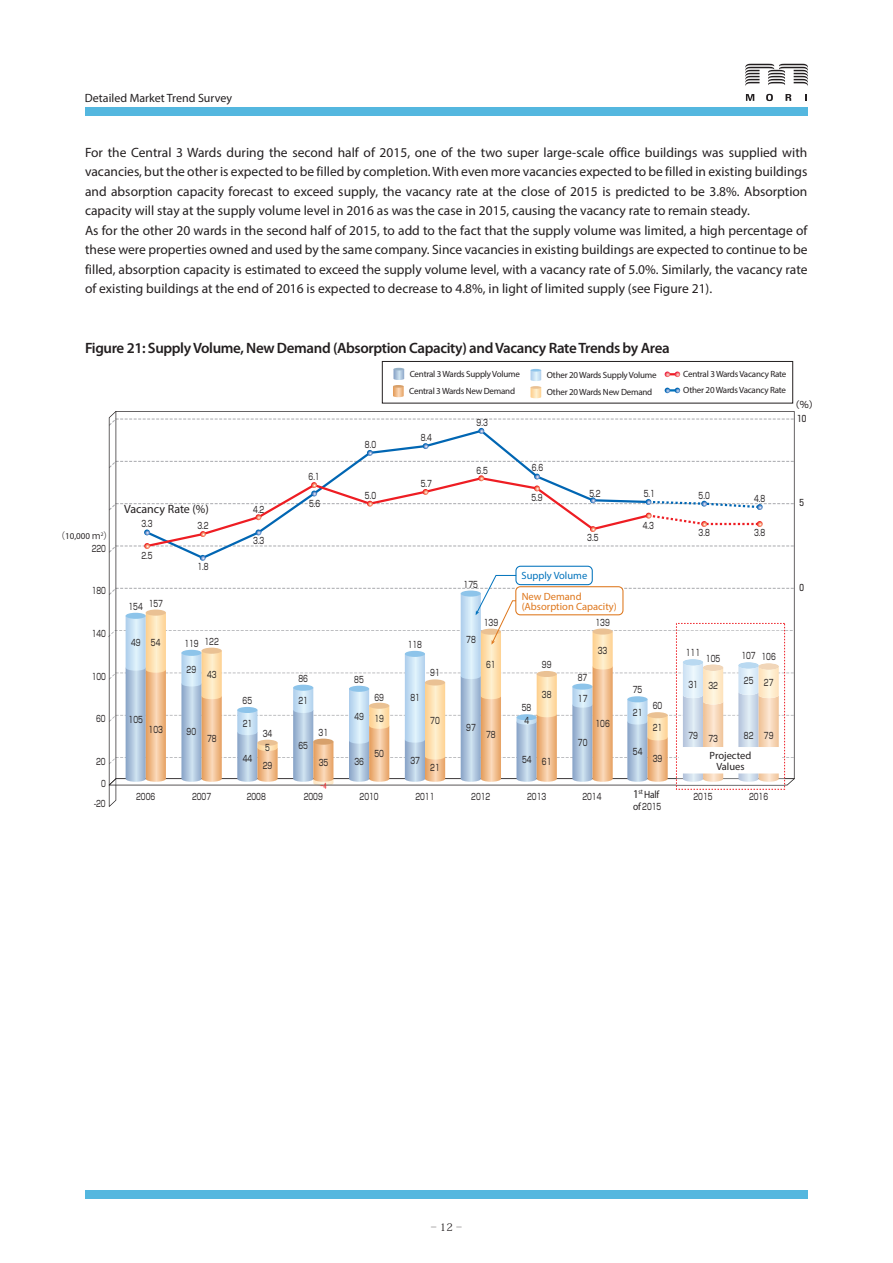
<style>
.page{position:relative;width:893px;height:1263px;background:#fff}
.page>*{position:absolute;margin:0;border:0;box-sizing:border-box;transform-origin:0 0}
.t1{font:600 15px "Myriad Pro";letter-spacing:-.025em;color:#231f20}
.t2{font:13.5px/19.5px "Myriad Pro";color:#231f20}
.t3{font:12px "Myriad Pro";color:#231f20}
.t4{font:10.5px/10.5px "Myriad Pro";color:#de761b}
.t5{font:10.5px/10.5px "Myriad Pro";color:#231f20;text-align:center}
.t6{font:10.5px "Myriad Pro";color:#0072bc}
.t7{font:10.5px "Myriad Pro";color:#231f20;scale:.9 1}
.t8{font:10.5px "Koz Min Pro";color:#231f20}
.t9{font:9px "Shin Go Pro";color:#231f20;scale:.7 1}
.t10{font:9px/16px "Myriad Pro";letter-spacing:-.025em;color:#231f20}
.t11{font:9px "Shin Go Pro";color:#231f20}
.t12{font:9px "MS P Gothic";color:#ee1d23;scale:.7 1}
.s1{font-family:"Koz Go Pr 6 N"}
.s2{font-size:12px}
.s3{font-family:"Myriad Pro";font-size:10.5px}
</style>
<div class="page">
<svg style="left:746px;top:94px;width:8px;height:7px"></svg>
<svg style="left:766px;top:94px;width:7px;height:7px"></svg>
<svg style="left:785px;top:94px;width:6px;height:7px"></svg>
<svg style="left:805px;top:94px;width:2px;height:7px"></svg>
<svg style="left:745px;top:64px;width:63px;height:22px"></svg>
<div style="left:85px;top:107px;width:723px;height:9px;background:#54b7df"></div>
<div style="left:85px;top:1191px;width:723px;height:8px;background:#54b7df"></div>
<svg style="left:108px;top:411px;width:687px;height:396px"></svg>
<div style="left:382px;top:361px;width:411px;height:42px;background:#fff;border:1px solid #231f20"></div>
<svg style="left:665px;top:371px;width:15px;height:6px"></svg>
<svg style="left:665px;top:388px;width:15px;height:5px"></svg>
<svg style="left:393px;top:368px;width:11px;height:29px"></svg>
<svg style="left:530px;top:369px;width:11px;height:29px"></svg>
<p class="t3" style="left:85px;top:91px;width:149px">Detailed Market Trend Survey</p>
<p class="t2" style="left:85px;top:142px;width:724px">For the Central 3 Wards during the second half of 2015, one of the two super large-scale office buildings was supplied with vacancies, but the other is expected to be filled by completion. With even more vacancies expected to be filled in existing buildings and absorption capacity forecast to exceed supply, the vacancy rate at the close of 2015 is predicted to be 3.8%. Absorption capacity will stay at the supply volume level in 2016 as was the case in 2015, causing the vacancy rate to remain steady.<br>As for the other 20 wards in the second half of 2015, to add to the fact that the supply volume was limited, a high percentage of these were properties owned and used by the same company. Since vacancies in existing buildings are expected to continue to be filled, absorption capacity is estimated to exceed the supply volume level, with a vacancy rate of 5.0%. Similarly, the vacancy rate of existing buildings at the end of 2016 is expected to decrease to 4.8%, in light of limited supply (see Figure 21).</p>
<p class="t1" style="left:85px;top:338px;width:586px">Figure 21: Supply Volume, New Demand (Absorption Capacity) and Vacancy Rate Trends by Area</p>
<p class="t10" style="left:410px;top:366px;width:112px">Central 3 Wards Supply Volume</p>
<p class="t10" style="left:547px;top:367px;width:111px">Other 20 Wards Supply Volume</p>
<p class="t9" style="left:309px;top:469px;width:17px">6.1</p>
<p class="t9" style="left:365px;top:437px;width:17px">8.0</p>
<p class="t10" style="left:409px;top:383px;width:107px">Central 3 Wards New Demand</p>
<p class="t10" style="left:547px;top:384px;width:107px">Other 20 Wards New Demand</p>
<p class="t9" style="left:421px;top:430px;width:17px">8.4</p>
<p class="t9" style="left:421px;top:476px;width:17px">5.7</p>
<p class="t9" style="left:477px;top:415px;width:17px">9.3</p>
<p class="t9" style="left:477px;top:463px;width:17px">6.5</p>
<p class="t9" style="left:532px;top:461px;width:17px">6.6</p>
<p class="t10" style="left:683px;top:366px;width:105px">Central 3 Wards Vacancy Rate<br>Other 20 Wards Vacancy Rate</p>
<p class="t10" style="left:56px;top:528px;width:58px"><span class="s1">（</span>10,000 <span class="s1">ｍ</span><sup>2</sup><span class="s1">）</span></p>
<p class="t9" style="left:92px;top:541px;width:22px">220</p>
<p class="t9" style="left:92px;top:583px;width:22px">180</p>
<p class="t9" style="left:92px;top:626px;width:22px">140</p>
<p class="t9" style="left:92px;top:669px;width:22px">100</p>
<p class="t9" style="left:96px;top:712px;width:15px">60</p>
<p class="t9" style="left:96px;top:754px;width:15px">20</p>
<p class="t9" style="left:94px;top:797px;width:18px">-20</p>
<p class="t9" style="left:101px;top:776px;width:8px">0</p>
<p class="t3" style="left:124px;top:501px;width:86px">Vacancy Rate (%)</p>
<p class="t9" style="left:142px;top:548px;width:17px">2.5</p>
<p class="t9" style="left:197px;top:559px;width:17px">1.8</p>
<p class="t9" style="left:142px;top:516px;width:17px">3.3</p>
<p class="t9" style="left:197px;top:518px;width:17px">3.2</p>
<p class="t9" style="left:129px;top:597px;width:51px">154 157</p>
<p class="t9" style="left:253px;top:502px;width:17px">4.2</p>
<p class="t9" style="left:253px;top:533px;width:17px">3.3</p>
<p class="t9" style="left:309px;top:496px;width:17px">5.6</p>
<p class="t9" style="left:365px;top:488px;width:17px">5.0</p>
<p class="t9" style="left:464px;top:577px;width:22px">175</p>
<p class="t9" style="left:531px;top:490px;width:17px">5.9</p>
<p class="t9" style="left:589px;top:486px;width:17px">5.2</p>
<p class="t9" style="left:644px;top:486px;width:17px">5.1</p>
<p class="t9" style="left:699px;top:488px;width:17px">5.0</p>
<p class="t9" style="left:754px;top:491px;width:17px">4.8</p>
<p class="t9" style="left:587px;top:530px;width:17px">3.5</p>
<p class="t9" style="left:643px;top:518px;width:17px">4.3</p>
<p class="t9" style="left:699px;top:525px;width:17px">3.8</p>
<p class="t9" style="left:754px;top:525px;width:17px">3.8</p>
<p class="t6" style="left:521px;top:569px;width:67px">Supply Volume</p>
<p class="t4" style="left:522px;top:591px;width:97px">New Demand (Absorption Capacity)</p>
<p class="t9" style="left:484px;top:615px;width:22px">139</p>
<p class="t9" style="left:131px;top:635px;width:15px">49</p>
<p class="t9" style="left:151px;top:635px;width:15px">54</p>
<p class="t9" style="left:184px;top:635px;width:51px">119 122</p>
<p class="t9" style="left:408px;top:637px;width:22px">118</p>
<p class="t9" style="left:466px;top:632px;width:15px">78</p>
<p class="t9" style="left:187px;top:662px;width:15px">29</p>
<p class="t9" style="left:207px;top:668px;width:15px">43</p>
<p class="t9" style="left:298px;top:671px;width:15px">86</p>
<p class="t9" style="left:354px;top:672px;width:15px">85</p>
<p class="t9" style="left:430px;top:666px;width:15px">91</p>
<p class="t9" style="left:486px;top:657px;width:15px">61</p>
<p class="t9" style="left:542px;top:657px;width:15px">99</p>
<p class="t9" style="left:129px;top:712px;width:22px">105</p>
<p class="t9" style="left:149px;top:722px;width:22px">103</p>
<p class="t9" style="left:187px;top:724px;width:15px">90</p>
<p class="t9" style="left:207px;top:731px;width:15px">78</p>
<p class="t9" style="left:243px;top:693px;width:15px">65</p>
<p class="t9" style="left:243px;top:716px;width:15px">21</p>
<p class="t9" style="left:243px;top:751px;width:15px">44</p>
<p class="t9" style="left:263px;top:726px;width:15px">34</p>
<p class="t9" style="left:298px;top:693px;width:15px">21</p>
<p class="t9" style="left:265px;top:740px;width:8px">5</p>
<p class="t9" style="left:298px;top:738px;width:15px">65</p>
<p class="t9" style="left:263px;top:758px;width:15px">29</p>
<p class="t9" style="left:319px;top:725px;width:15px">31</p>
<p class="t9" style="left:319px;top:755px;width:15px">35</p>
<p class="t12" style="left:320px;top:781px;width:10px">-4</p>
<p class="t9" style="left:354px;top:709px;width:15px">49</p>
<p class="t9" style="left:354px;top:754px;width:15px">36</p>
<p class="t9" style="left:374px;top:690px;width:15px">69</p>
<p class="t9" style="left:374px;top:711px;width:15px">19</p>
<p class="t9" style="left:374px;top:746px;width:15px">50</p>
<p class="t9" style="left:410px;top:690px;width:15px">81</p>
<p class="t9" style="left:430px;top:713px;width:15px">70</p>
<p class="t9" style="left:410px;top:753px;width:15px">37</p>
<p class="t9" style="left:430px;top:760px;width:15px">21</p>
<p class="t9" style="left:466px;top:720px;width:15px">97</p>
<p class="t9" style="left:486px;top:727px;width:15px">78</p>
<p class="t9" style="left:522px;top:700px;width:15px">58</p>
<p class="t9" style="left:524px;top:713px;width:8px">4</p>
<p class="t9" style="left:522px;top:752px;width:15px">54</p>
<p class="t9" style="left:542px;top:687px;width:15px">38</p>
<p class="t9" style="left:542px;top:754px;width:15px">61</p>
<p class="t9" style="left:136px;top:789px;width:29px">2006</p>
<p class="t9" style="left:192px;top:789px;width:29px">2007</p>
<p class="t9" style="left:247px;top:789px;width:29px">2008</p>
<p class="t9" style="left:304px;top:789px;width:29px">2009</p>
<p class="t9" style="left:360px;top:789px;width:29px">2010</p>
<p class="t9" style="left:415px;top:789px;width:29px">2011</p>
<p class="t9" style="left:471px;top:789px;width:29px">2012</p>
<p class="t9" style="left:527px;top:789px;width:29px">2013</p>
<p class="t9" style="left:578px;top:670px;width:15px">87</p>
<p class="t9" style="left:578px;top:691px;width:15px">17</p>
<p class="t9" style="left:578px;top:735px;width:15px">70</p>
<p class="t9" style="left:595px;top:615px;width:22px">139</p>
<p class="t9" style="left:598px;top:643px;width:15px">33</p>
<p class="t9" style="left:595px;top:716px;width:22px">106</p>
<p class="t9" style="left:633px;top:682px;width:15px">75</p>
<p class="t9" style="left:633px;top:705px;width:15px">21</p>
<p class="t9" style="left:633px;top:744px;width:15px">54</p>
<p class="t9" style="left:653px;top:698px;width:15px">60</p>
<p class="t9" style="left:653px;top:720px;width:15px">21</p>
<p class="t9" style="left:653px;top:751px;width:15px">39</p>
<p class="t9" style="left:686px;top:645px;width:22px">111</p>
<p class="t9" style="left:688px;top:677px;width:15px">31</p>
<p class="t9" style="left:706px;top:651px;width:22px">105</p>
<p class="t9" style="left:708px;top:679px;width:15px">32</p>
<p class="t9" style="left:741px;top:649px;width:51px">107 106</p>
<p class="t9" style="left:744px;top:673px;width:15px">25</p>
<p class="t9" style="left:764px;top:675px;width:15px">27</p>
<p class="t9" style="left:688px;top:728px;width:15px">79</p>
<p class="t9" style="left:708px;top:731px;width:15px">73</p>
<p class="t9" style="left:744px;top:728px;width:44px">82 79</p>
<p class="t5" style="left:710px;top:750px;width:43px">Projected<br>Values</p>
<p class="t7" style="left:633px;top:788px;width:30px"><span class="s2">1</span><sup>st</sup> Half</p>
<p class="t9" style="left:633px;top:799px;width:42px"><span class="s3">of</span> 2015</p>
<p class="t9" style="left:582px;top:789px;width:29px">2014</p>
<p class="t9" style="left:693px;top:789px;width:29px">2015</p>
<p class="t9" style="left:749px;top:789px;width:29px">2016</p>
<p class="t11" style="left:791px;top:397px;width:28px">（%）</p>
<p class="t11" style="left:797px;top:411px;width:10px">10</p>
<p class="t11" style="left:799px;top:496px;width:6px">5</p>
<p class="t11" style="left:799px;top:580px;width:6px">0</p>
<p class="t8" style="left:431px;top:1220px;width:32px">‒ 12 ‒</p>
</div>
